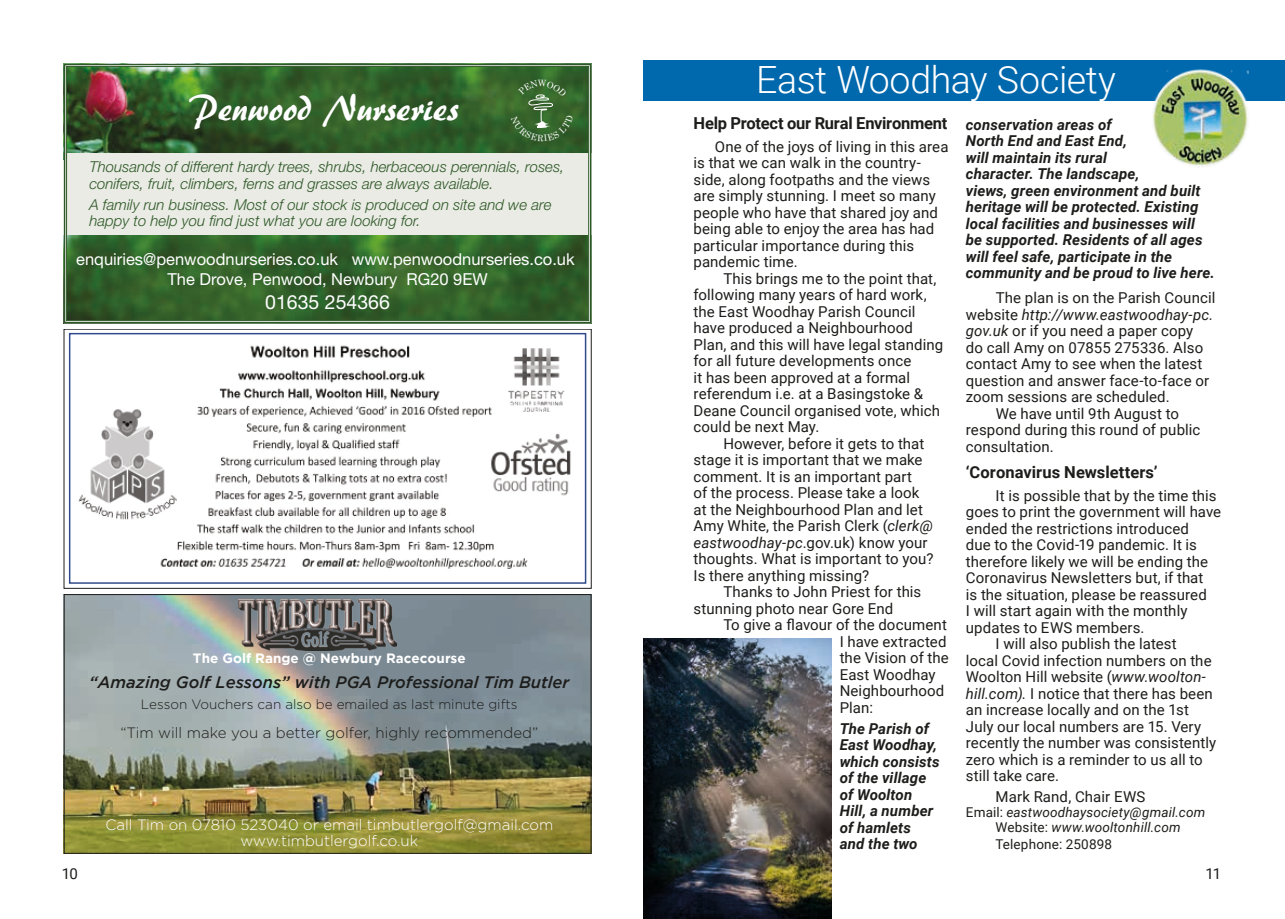
<style>
.page{position:relative;width:1285px;height:919px;background:#fff}
.page>*{position:absolute;margin:0;border:0;box-sizing:border-box;transform-origin:0 0}
.t1{font:300 37.5px "Roboto";letter-spacing:-.015em;color:#fff}
.t2{font:37.5px "ARBERKLEY";color:#fff}
.t3{font:19.5px "Helvetica Neue LT Std";color:#fff}
.t4{font:16.5px/20.7px "Helvetica Neue LT Std";color:#fff;text-align:center}
.t5{font:700 16.5px "Roboto";letter-spacing:-.01em;color:#1d1d1b}
.t6{font:italic 500 16.5px "Gotham";color:#1d1d1b}
.t7{font:15px/16.5px "Roboto";letter-spacing:.005em;color:#1d1d1b}
.t8{font:italic 700 15px/16.5px "Roboto";letter-spacing:.01em;color:#1d1d1b}
.t9{font:italic 300 15px/16.5px "Helvetica Neue LT Std";color:#2e5827}
.t10{font:300 15px/15.8px "Gotham";color:#fff;text-align:center}
.t11{font:300 15px "Gotham";color:#1d1d1b}
.t12{font:italic 15px "Roboto";letter-spacing:.01em;color:#1d1d1b}
.t13{font:italic 13.5px/15px "Roboto";letter-spacing:.015em;color:#1d1d1b;text-align:center}
.t14{font:300 13.5px "Gotham";color:#1d1d1b}
.t15{font:700 13.5px "Gotham";color:#fff}
.t16{font:13.5px "Roboto";letter-spacing:.01em;color:#1d1d1b}
.s1{font-style:italic}
.s2{font-style:normal}
</style>
<div class="page">
<div style="left:69px;top:333px;width:517px;height:250px;border:2px solid #324b8a"></div>
<img style="left:78px;top:345px;width:493px;height:224px">
<img style="left:503px;top:349px;width:64px;height:63px">
<svg style="left:64px;top:64px;width:527px;height:259px;background:#718e69"></svg>
<div style="left:66px;top:66px;width:523px;height:255px;border:1px solid #2e5827"></div>
<img style="left:66px;top:596px;width:523px;height:255px">
<div style="left:64px;top:594px;width:527px;height:259px;border:1px solid #1d1d1b"></div>
<img style="left:239px;top:599px;width:157px;height:51px">
<img style="left:644px;top:638px;width:187px;height:280px">
<div style="left:644px;top:60px;width:640px;height:41px;background:#0068ac"></div>
<img style="left:1153px;top:69px;width:96px;height:98px">
<svg style="left:511px;top:80px;width:62px;height:61px;background:#3e6c34"></svg>
<h1 class="t2" style="left:188px;top:85px;width:272px">Penwood Nurseries</h1>
<p class="t9" style="left:89px;top:159px;width:476px">Thousands of different hardy trees, shrubs, herbaceous perennials, roses, conifers, fruit, climbers, ferns and grasses are always available.</p>
<p class="t9" style="left:89px;top:196px;width:464px">A family run business. Most of our stock is produced on site and we are happy to help you find just what you are looking for.</p>
<p class="t4" style="left:76px;top:248px;width:500px">enquiries@penwoodnurseries.co.uk www.penwoodnurseries.co.uk<br>The Drove, Penwood, Newbury RG20 9EW</p>
<h2 class="t3" style="left:265px;top:290px;width:126px">01635 254366</h2>
<p class="t15" style="left:193px;top:650px;width:274px">The Golf Range @ Newbury Racecourse</p>
<p class="t6" style="left:89px;top:672px;width:481px">“Amazing Golf Lessons” with PGA Professional Tim Butler</p>
<p class="t14" style="left:141px;top:696px;width:378px">Lesson Vouchers can also be emailed as last minute gifts</p>
<p class="t11" style="left:120px;top:724px;width:419px">“Tim will make you a better golfer, highly recommended”</p>
<p class="t10" style="left:105px;top:816px;width:449px">Call Tim on 07810 523040 or email timbutlergolf@gmail.com www.timbutlergolf.co.uk</p>
<h1 class="t1" style="left:756px;top:53px;width:361px">East Woodhay Society</h1>
<p class="t5" style="left:693px;top:112px;width:255px">Help Protect our Rural Environment</p>
<p class="t7" style="left:693px;top:137px;width:256px;text-indent:21px">One of the joys of living in this area is that we can walk in the country&shy;side, along footpaths and the views are simply stunning. I meet so many people who have that shared joy and being able to enjoy the area has had particular importance during this pandemic time.</p>
<p class="t7" style="left:693px;top:269px;width:251px;text-indent:30px">This brings me to the point that, following many years of hard work, the East Woodhay Parish Council have produced a Neighbourhood<br>Plan, and this will have legal standing for all future developments once<br>it has been approved at a formal referendum i.e. at a Basingstoke &amp;<br>Deane Council organised vote, which could be next May.</p>
<p class="t7" style="left:693px;top:434px;width:241px;text-indent:30px">However, before it gets to that stage it is important that we make comment. It is an important part<br>of the process. Please take a look at the Neighbourhood Plan and let<br>Amy White, the Parish Clerk (<span class="s1">clerk@ eastwoodhay-pc</span>.gov.uk) know your thoughts. What is important to you?<br>Is there anything missing?</p>
<p class="t7" style="left:693px;top:583px;width:229px;text-indent:30px">Thanks to John Priest for this stunning photo near Gore End</p>
<p class="t7" style="left:839px;top:616px;width:111px;text-indent:-116px">To give a flavour of the document<br>I have extracted the Vision of the<br>East Woodhay<br>Neighbourhood<br>Plan:</p>
<p class="t8" style="left:839px;top:719px;width:101px">The Parish of<br>East Woodhay, which consists of the village of Woolton<br>Hill, a number of hamlets<br>and the two</p>
<p class="t8" style="left:965px;top:115px;width:250px">conservation areas of<br>North End and East End,<br>will maintain its rural<br>character. The landscape,<br>views, green environment and built heritage will be protected. Existing local facilities and businesses will be supported. Residents of all ages will feel safe, participate in the community and be proud to live here.</p>
<p class="t7" style="left:995px;top:289px;width:221px">The plan is on the Parish Council</p>
<p class="t12" style="left:965px;top:304px;width:249px"><span class="s2">website</span> http://www.eastwoodhay-pc.</p>
<p class="t7" style="left:965px;top:322px;width:229px"><span class="s1">gov.uk</span> or if you need a paper copy</p>
<p class="t7" style="left:965px;top:338px;width:239px">do call Amy on 07855 275336. Also</p>
<p class="t7" style="left:965px;top:355px;width:238px">contact Amy to see when the latest</p>
<p class="t7" style="left:965px;top:371px;width:245px">question and answer face-to-face or</p>
<p class="t7" style="left:965px;top:388px;width:205px">zoom sessions are scheduled.</p>
<p class="t7" style="left:995px;top:404px;width:185px">We have until 9th August to</p>
<p class="t7" style="left:965px;top:421px;width:236px">respond during this round of public</p>
<p class="t7" style="left:965px;top:437px;width:89px">consultation.</p>
<p class="t5" style="left:965px;top:461px;width:193px">‘Coronavirus Newsletters’</p>
<p class="t7" style="left:995px;top:486px;width:222px">It is possible that by the time this</p>
<p class="t7" style="left:965px;top:503px;width:257px">goes to print the government will have</p>
<p class="t7" style="left:965px;top:519px;width:225px">ended the restrictions introduced</p>
<p class="t7" style="left:965px;top:536px;width:232px">due to the Covid-19 pandemic. It is</p>
<p class="t7" style="left:965px;top:552px;width:244px">therefore likely we will be ending the</p>
<p class="t7" style="left:965px;top:569px;width:239px">Coronavirus Newsletters but, if that</p>
<p class="t7" style="left:965px;top:585px;width:242px">is the situation, please be reassured</p>
<p class="t7" style="left:965px;top:602px;width:223px">I will start again with the monthly</p>
<p class="t7" style="left:965px;top:618px;width:180px">updates to EWS members.</p>
<p class="t7" style="left:995px;top:635px;width:182px">I will also publish the latest</p>
<p class="t7" style="left:965px;top:651px;width:247px">local Covid infection numbers on the</p>
<p class="t7" style="left:965px;top:668px;width:241px">Woolton Hill website (<span class="s1">www.woolton-</span></p>
<p class="t7" style="left:965px;top:684px;width:248px"><span class="s1">hill.com).</span> I notice that there has been</p>
<p class="t7" style="left:965px;top:701px;width:224px">an increase locally and on the 1st</p>
<p class="t7" style="left:965px;top:717px;width:237px">July our local numbers are 15. Very</p>
<p class="t7" style="left:965px;top:734px;width:252px">recently the number was consistently</p>
<p class="t7" style="left:965px;top:750px;width:238px">zero which is a reminder to us all to</p>
<p class="t7" style="left:965px;top:767px;width:95px">still take care.</p>
<p class="t7" style="left:995px;top:787px;width:151px">Mark Rand, Chair EWS</p>
<p class="t13" style="left:965px;top:804px;width:241px"><span class="s2">Email:</span> eastwoodhaysociety@gmail.com<br><span class="s2">Website:</span> www.wooltonhill.com</p>
<p class="t16" style="left:995px;top:834px;width:118px">Telephone: 250898</p>
<p class="t7" style="left:62px;top:865px;width:18px">10</p>
<p class="t7" style="left:1205px;top:865px;width:17px">11</p>
</div>
